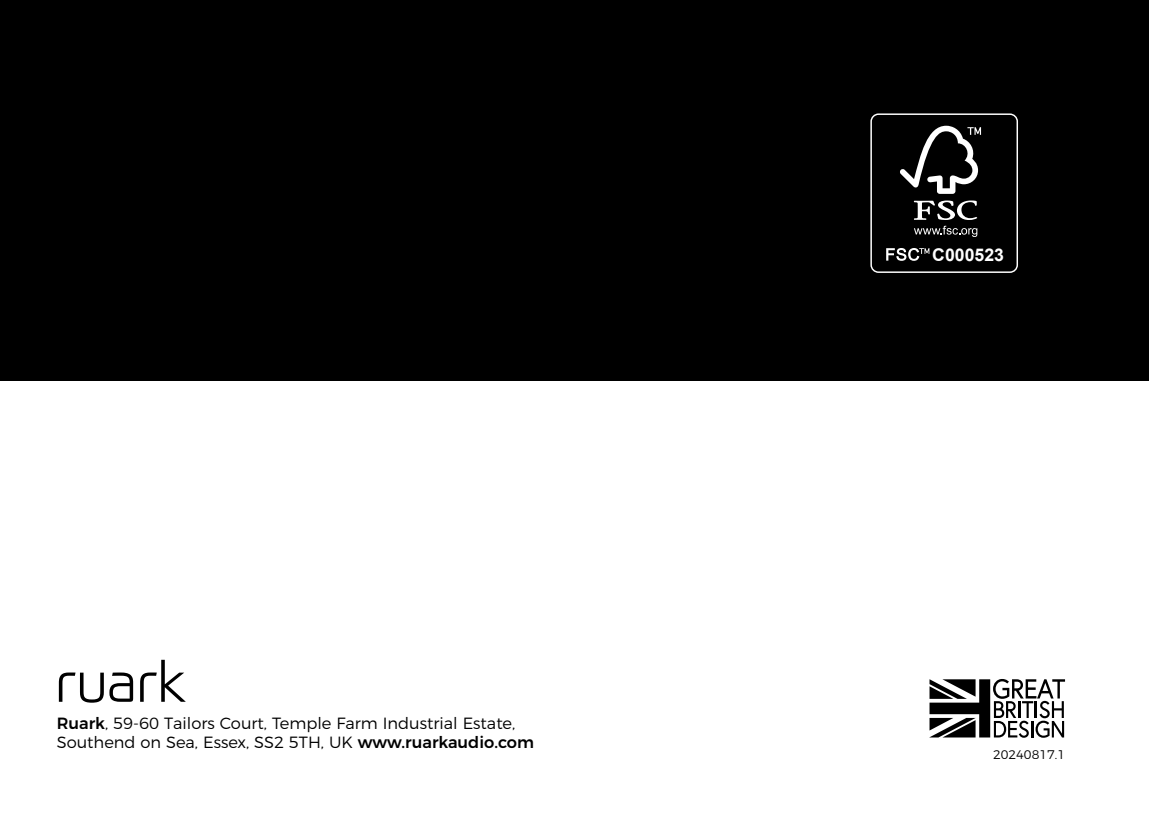
<style>
.page{position:relative;width:1149px;height:815px;background:#fff}
.page>*{position:absolute;margin:0;border:0;box-sizing:border-box;transform-origin:0 0}
.t1{font:700 17.5px "Arial";color:#fff}
.t2{font:300 16.25px/18.5px "Montserrat";color:#000}
.t3{font:300 12.5px "Montserrat";color:#000}
.s1{font-weight:500}
</style>
<div class="page">
<svg style="left:140px;top:660px;width:46px;height:42px"></svg>
<svg style="left:59px;top:672px;width:74px;height:31px"></svg>
<svg style="left:929px;top:679px;width:135px;height:59px"></svg>
<div style="left:0;top:0;width:1148px;height:381px;background:#000"></div>
<svg style="left:870px;top:113px;width:147px;height:160px"></svg>
<p class="t2" style="left:57px;top:713px;width:478px"><span class="s1">Ruark</span>, 59-60 Tailors Court, Temple Farm Industrial Estate,<br>Southend on Sea, Essex, SS2 5TH, UK <span class="s1">www.ruarkaudio.com</span></p>
<p class="t1" style="left:931px;top:242px;width:73px">C000523</p>
<p class="t3" style="left:992px;top:745px;width:73px">20240817.1</p>
</div>
